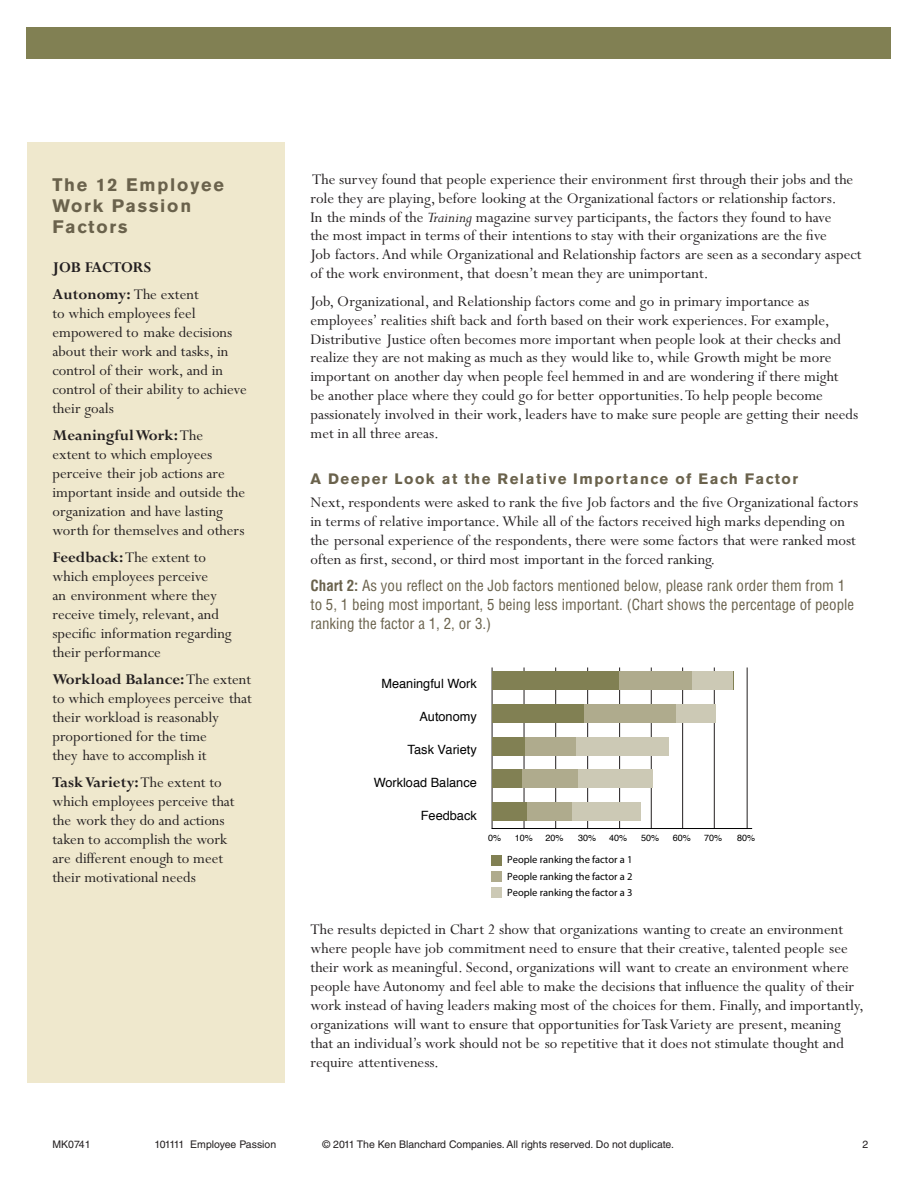
<style>
.page{position:relative;width:918px;height:1188px;background:#fff}
.page>*{position:absolute;margin:0;border:0;box-sizing:border-box;transform-origin:0 0}
.t1{font:700 18px/21px "Akzidenz Grotesk BE";letter-spacing:.1em;color:#6a624c}
.t2{font:16.5px/18.9px "Perpetua Std";color:#231f20}
.t3{font:700 16.5px/27.6px "Perpetua Std";color:#231f20}
.t4{font:condensed 15px/18.9px "Helvetica LT Std";color:#6a624c}
.t5{font:700 15px "Akzidenz Grotesk BE";letter-spacing:.1em;color:#6a624c}
.t6{font:12.75px "Helvetica";color:#000}
.t7{font:10.5px "Helvetica LT Std";color:#231f20}
.t8{font:10.5px/16.5px "News Gothic";color:#000;text-align:justify}
.t9{font:9px "Helvetica";color:#000}
.s1{font-weight:400}
.s2{font-weight:700}
.s3{font-style:italic}
</style>
<div class="page">
<div style="left:27px;top:27px;width:864px;height:31px;background:#818053"></div>
<div style="left:27px;top:142px;width:258px;height:941px;background:#efe8cd"></div>
<hr style="left:492px;top:668px;width:1px;height:161px;background:#231f20">
<hr style="left:524px;top:668px;width:1px;height:161px;background:#231f20">
<hr style="left:555px;top:668px;width:1px;height:161px;background:#231f20">
<hr style="left:587px;top:668px;width:1px;height:161px;background:#231f20">
<hr style="left:619px;top:668px;width:1px;height:161px;background:#231f20">
<hr style="left:651px;top:668px;width:1px;height:161px;background:#231f20">
<hr style="left:682px;top:668px;width:1px;height:161px;background:#231f20">
<hr style="left:714px;top:668px;width:1px;height:161px;background:#231f20">
<hr style="left:747px;top:668px;width:1px;height:161px;background:#231f20">
<hr style="left:492px;top:828px;width:260px;height:1px;background:#000">
<div style="left:492px;top:671px;width:241px;height:19px;background:#818053"></div>
<div style="left:492px;top:704px;width:224px;height:19px;background:#818053"></div>
<div style="left:619px;top:671px;width:73px;height:19px;background:#afab8d"></div>
<div style="left:692px;top:671px;width:41px;height:19px;background:#ccc9b5"></div>
<div style="left:492px;top:737px;width:177px;height:18px;background:#818053"></div>
<div style="left:525px;top:737px;width:51px;height:18px;background:#afab8d"></div>
<div style="left:576px;top:737px;width:93px;height:18px;background:#ccc9b5"></div>
<div style="left:492px;top:770px;width:160px;height:18px;background:#818053"></div>
<div style="left:492px;top:802px;width:148px;height:19px;background:#818053"></div>
<div style="left:522px;top:770px;width:56px;height:18px;background:#afab8d"></div>
<div style="left:578px;top:770px;width:74px;height:18px;background:#ccc9b5"></div>
<div style="left:528px;top:802px;width:44px;height:19px;background:#afab8d"></div>
<div style="left:572px;top:802px;width:68px;height:19px;background:#ccc9b5"></div>
<div style="left:584px;top:704px;width:93px;height:19px;background:#afab8d"></div>
<div style="left:677px;top:704px;width:39px;height:19px;background:#ccc9b5"></div>
<div style="left:491px;top:855px;width:11px;height:11px;background:#818053"></div>
<div style="left:491px;top:871px;width:11px;height:11px;background:#afab8d"></div>
<div style="left:491px;top:888px;width:11px;height:10px;background:#ccc9b5"></div>
<p class="t1" style="left:52px;top:174px;width:173px">The 12 Employee<br>Work Passion<br>Factors</p>
<p class="t3" style="left:52px;top:254px;width:148px">Job Factors<br>Autonomy: <span class="s1">The extent</span></p>
<p class="t2" style="left:52px;top:304px;width:196px">to which employees feel empowered to make decisions about their work and tasks, in control of their work, and in control of their ability to achieve their goals</p>
<p class="t2" style="left:52px;top:426px;width:194px"><span class="s2">Meaningful Work:</span> The extent to which employees perceive their job actions are important inside and outside the organization and have lasting worth for themselves and others</p>
<p class="t2" style="left:52px;top:548px;width:181px"><span class="s2">Feedback:</span> The extent to which employees perceive<br>an environment where they receive timely, relevant, and specific information regarding their performance</p>
<p class="t2" style="left:52px;top:670px;width:201px"><span class="s2">Workload Balance:</span> The extent to which employees perceive that their workload is reasonably proportioned for the time<br>they have to accomplish it</p>
<p class="t2" style="left:52px;top:774px;width:184px"><span class="s2">Task Variety:</span> The extent to which employees perceive that the work they do and actions taken to accomplish the work are different enough to meet their motivational needs</p>
<p class="t2" style="left:310px;top:170px;width:553px">The survey found that people experience their environment first through their jobs and the role they are playing, before looking at the Organizational factors or relationship factors.<br>In the minds of the <span class="s3">Training</span> magazine survey participants, the factors they found to have<br>the most impact in terms of their intentions to stay with their organizations are the five<br>Job factors. And while Organizational and Relationship factors are seen as a secondary aspect of the work environment, that doesn’t mean they are unimportant.</p>
<p class="t2" style="left:310px;top:292px;width:549px">Job, Organizational, and Relationship factors come and go in primary importance as employees’ realities shift back and forth based on their work experiences. For example, Distributive Justice often becomes more important when people look at their checks and realize they are not making as much as they would like to, while Growth might be more important on another day when people feel hemmed in and are wondering if there might<br>be another place where they could go for better opportunities. To help people become passionately involved in their work, leaders have to make sure people are getting their needs met in all three areas.</p>
<p class="t5" style="left:310px;top:470px;width:489px">A Deeper Look at the Relative Importance of Each Factor</p>
<p class="t2" style="left:310px;top:493px;width:549px">Next, respondents were asked to rank the five Job factors and the five Organizational factors in terms of relative importance.While all of the factors received high marks depending on the personal experience of the respondents, there were some factors that were ranked most often as first, second, or third most important in the forced ranking.</p>
<p class="t4" style="left:310px;top:576px;width:545px"><span class="s2">Chart 2:</span> As you reflect on the Job factors mentioned below, please rank order them from 1 to 5, 1 being most important, 5 being less important. (Chart shows the percentage of people ranking the factor a 1, 2, or 3.)</p>
<p class="t6" style="left:382px;top:674px;width:97px">Meaningful Work</p>
<p class="t6" style="left:419px;top:707px;width:59px">Autonomy</p>
<p class="t6" style="left:407px;top:740px;width:71px">Task Variety</p>
<p class="t6" style="left:374px;top:773px;width:105px">Workload Balance</p>
<p class="t6" style="left:421px;top:806px;width:57px">Feedback</p>
<p class="t9" style="left:488px;top:831px;width:15px">0%</p>
<p class="t9" style="left:515px;top:831px;width:20px">10%</p>
<p class="t9" style="left:545px;top:831px;width:20px">20%</p>
<p class="t9" style="left:578px;top:831px;width:20px">30%</p>
<p class="t9" style="left:609px;top:831px;width:20px">40%</p>
<p class="t9" style="left:641px;top:831px;width:20px">50%</p>
<p class="t9" style="left:673px;top:831px;width:20px">60%</p>
<p class="t9" style="left:704px;top:831px;width:20px">70%</p>
<p class="t9" style="left:737px;top:831px;width:20px">80%</p>
<p class="t8" style="left:507px;top:851px;width:127px">People ranking the factor a 1<br>People ranking the factor a 2<br>People ranking the factor a 3</p>
<p class="t2" style="left:310px;top:921px;width:555px">The results depicted in Chart 2 show that organizations wanting to create an environment where people have job commitment need to ensure that their creative, talented people see their work as meaningful. Second, organizations will want to create an environment where people have Autonomy and feel able to make the decisions that influence the quality of their work instead of having leaders making most of the choices for them. Finally, and importantly, organizations will want to ensure that opportunities for Task Variety are present, meaning that an individual’s work should not be so repetitive that it does not stimulate thought and require attentiveness.</p>
<p class="t7" style="left:52px;top:1138px;width:40px">MK0741</p>
<p class="t7" style="left:154px;top:1138px;width:123px">101111 Employee Passion</p>
<p class="t7" style="left:323px;top:1138px;width:353px">© 2011 The Ken Blanchard Companies. All rights reserved. Do not duplicate.</p>
<p class="t7" style="left:863px;top:1138px;width:7px">2</p>
</div>
